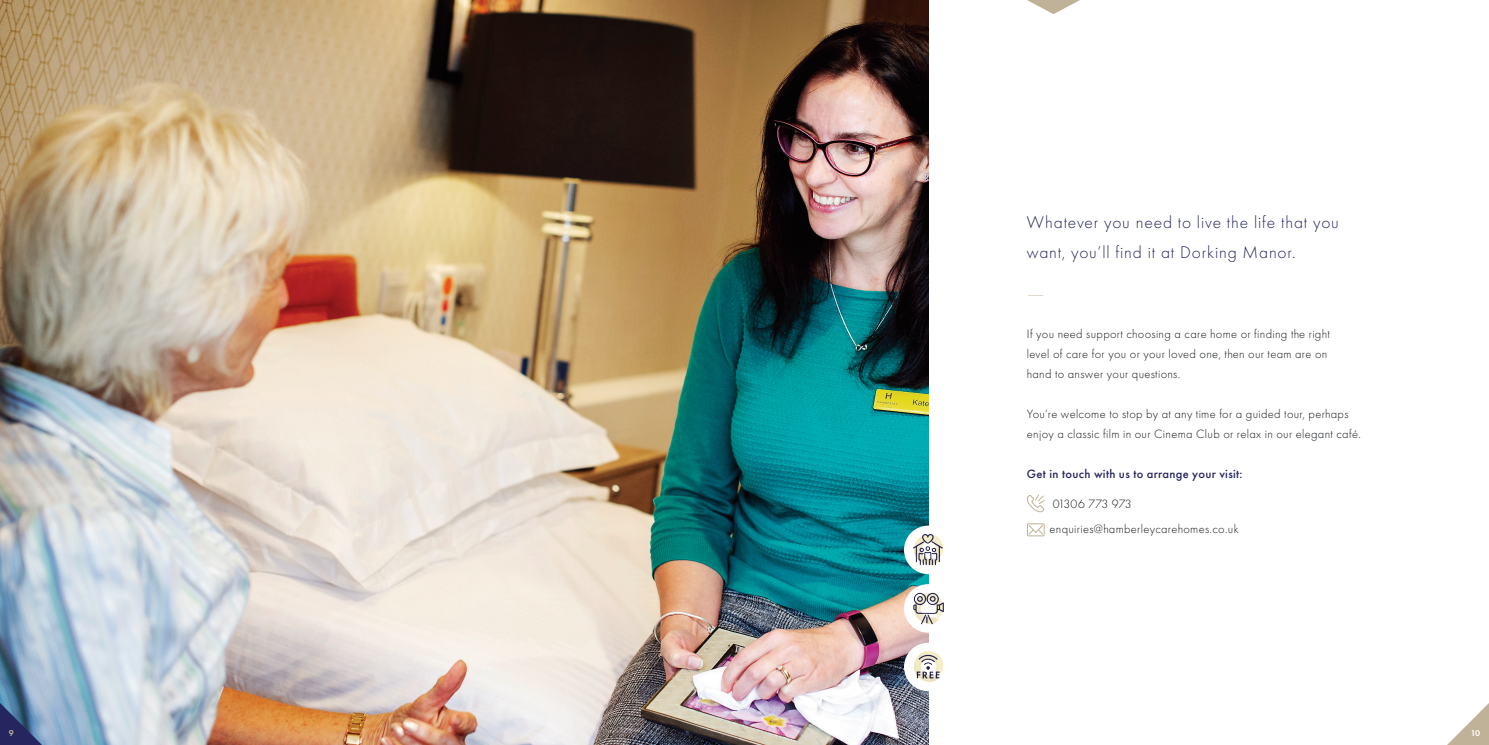
<style>
.page{position:relative;width:1489px;height:745px;background:#fff}
.page>*{position:absolute;margin:0;border:0;box-sizing:border-box;transform-origin:0 0}
.t1{font:300 17.5px/30px "Futura PT";letter-spacing:.045em;color:#252560}
.t2{font:300 12.5px/20px "Futura PT";letter-spacing:.025em;color:#15181c}
.t3{font:500 12.5px "Futura PT";letter-spacing:.025em;color:#252560}
.t4{font:300 12.5px "Futura PT";color:#c0b299;scale:2 1}
.t5{font:600 8.75px "Futura PT";color:#fff}
.t6{font:600 8.75px "Futura PT";color:#c0b299}
</style>
<div class="page">
<img style="left:0;top:0;width:928px;height:744px">
<div style="left:904px;top:642px;width:48px;height:48px;background:#fff;border-radius:50%"></div>
<div style="left:904px;top:583px;width:48px;height:49px;background:#fff;border-radius:50%"></div>
<div style="left:904px;top:525px;width:48px;height:48px;background:#fff;border-radius:50%"></div>
<img style="left:907px;top:645px;width:37px;height:42px">
<svg style="left:1027px;top:0;width:53px;height:14px"></svg>
<svg style="left:0;top:702px;width:42px;height:42px;background:#425785"></svg>
<svg style="left:1448px;top:704px;width:40px;height:40px"></svg>
<svg style="left:1027px;top:523px;width:17px;height:13px"></svg>
<svg style="left:1027px;top:494px;width:17px;height:18px"></svg>
<img style="left:907px;top:528px;width:37px;height:42px">
<img style="left:907px;top:587px;width:37px;height:42px">
<h1 class="t1" style="left:1026px;top:207px;width:313px">Whatever you need to live the life that you want, you’ll find it at Dorking Manor.</h1>
<p class="t4" style="left:1026px;top:286px;width:11px">—</p>
<p class="t2" style="left:1026px;top:323px;width:304px">If you need support choosing a care home or finding the right level of care for you or your loved one, then our team are on hand to answer your questions.</p>
<p class="t2" style="left:1026px;top:403px;width:335px">You’re welcome to stop by at any time for a guided tour, perhaps enjoy a classic film in our Cinema Club or relax in our elegant café.</p>
<p class="t3" style="left:1026px;top:466px;width:217px">Get in touch with us to arrange your visit:</p>
<p class="t2" style="left:1049px;top:491px;width:191px;line-height:25px">01306 773 973 enquiries@hamberleycarehomes.co.uk</p>
<p class="t6" style="left:9px;top:727px;width:6px">9</p>
<p class="t5" style="left:1470px;top:727px;width:11px">10</p>
</div>
